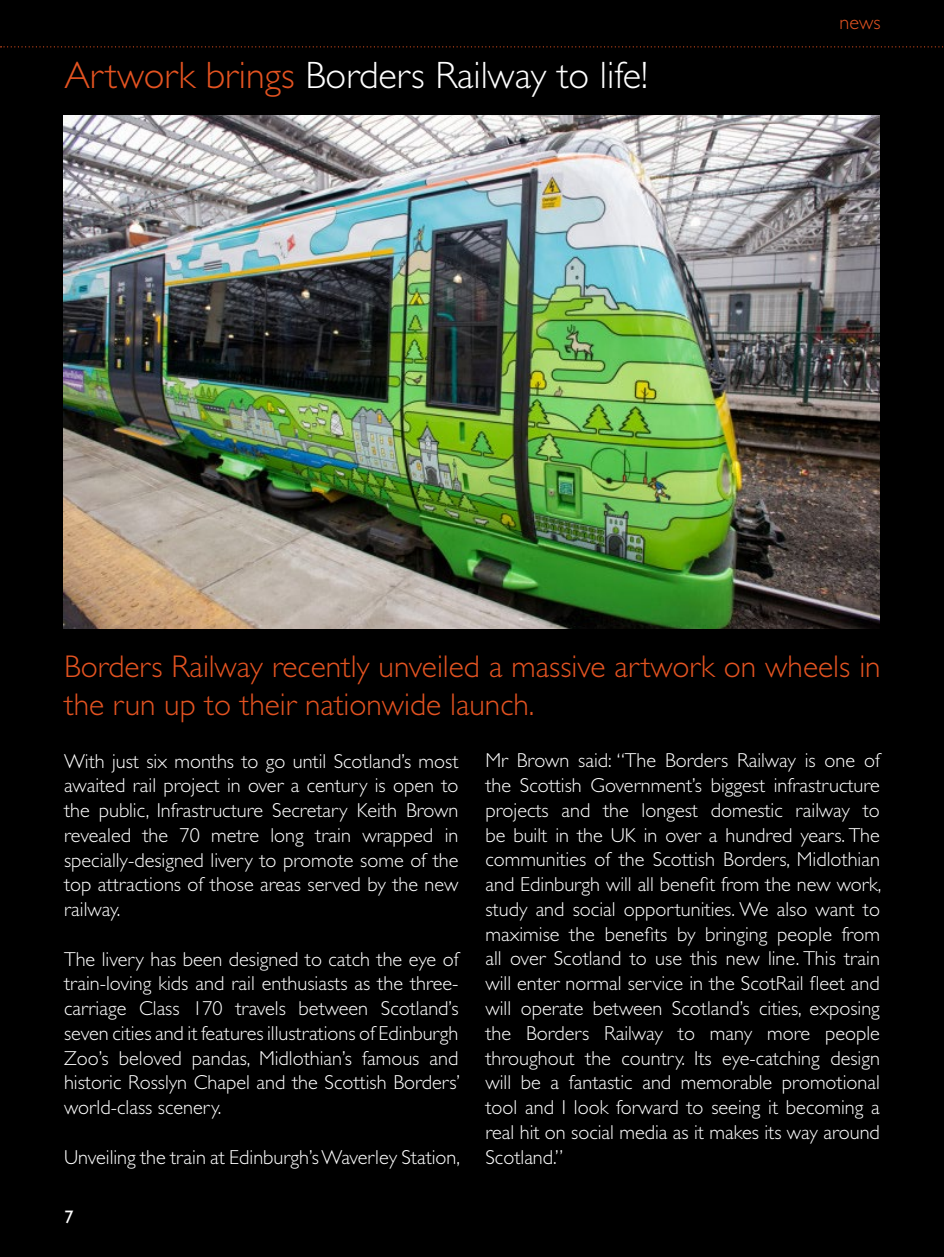
<style>
.page{position:relative;width:944px;height:1257px;background:#fff}
.page>*{position:absolute;margin:0;border:0;box-sizing:border-box;transform-origin:0 0}
.t1{font:300 38.25px "Gill Sans Std";color:#fff}
.t2{font:300 31.5px/37.8px "Gill Sans Std";color:#e35321}
.t3{font:300 20.25px/24.8px "Gill Sans Std";color:#fff;text-align:justify}
.t4{font:300 20.25px "Gill Sans Std";color:#e35321}
.t5{font:18px "Gill Sans";color:#fff}
.s1{color:#e35321}
</style>
<div class="page">
<div style="left:0;top:0;width:944px;height:1256px;background:#000"></div>
<svg style="left:1px;top:46px;width:942px;height:1px"></svg>
<img style="left:63px;top:115px;width:817px;height:513px">
<h1 class="t1" style="left:64px;top:54px;width:585px"><span class="s1">Artwork brings</span> Borders Railway to life!</h1>
<p class="t4" style="left:840px;top:11px;width:43px">news</p>
<h2 class="t2" style="left:64px;top:648px;width:818px">Borders Railway recently unveiled a massive artwork on wheels in the run up to their nationwide launch.</h2>
<p class="t3" style="left:64px;top:748px;width:396px">With just six months to go until Scotland’s most awaited rail project in over a century is open to the public, Infrastructure Secretary Keith Brown revealed the 70 metre long train wrapped in specially-designed livery to promote some of the top attractions of those areas served by the new railway.</p>
<p class="t3" style="left:64px;top:946px;width:398px">The livery has been designed to catch the eye of train-loving kids and rail enthusiasts as the three&shy;carriage Class 170 travels between Scotland’s seven cities and it features illustrations of Edinburgh Zoo’s beloved pandas, Midlothian’s famous and historic Rosslyn Chapel and the Scottish Borders’ world-class scenery.</p>
<p class="t3" style="left:64px;top:1144px;width:398px">Unveiling the train at Edinburgh’s Waverley Station,</p>
<p class="t5" style="left:64px;top:1205px;width:10px">7</p>
<p class="t3" style="left:485px;top:748px;width:398px">Mr Brown said: “The Borders Railway is one of the Scottish Government’s biggest infrastructure projects and the longest domestic railway to be built in the UK in over a hundred years. The communities of the Scottish Borders, Midlothian and Edinburgh will all benefit from the new work, study and social opportunities. We also want to maximise the benefits by bringing people from all over Scotland to use this new line. This train will enter normal service in the ScotRail fleet and will operate between Scotland’s cities, exposing the Borders Railway to many more people throughout the country. Its eye-catching design will be a fantastic and memorable promotional tool and I look forward to seeing it becoming a real hit on social media as it makes its way around Scotland.”</p>
</div>
